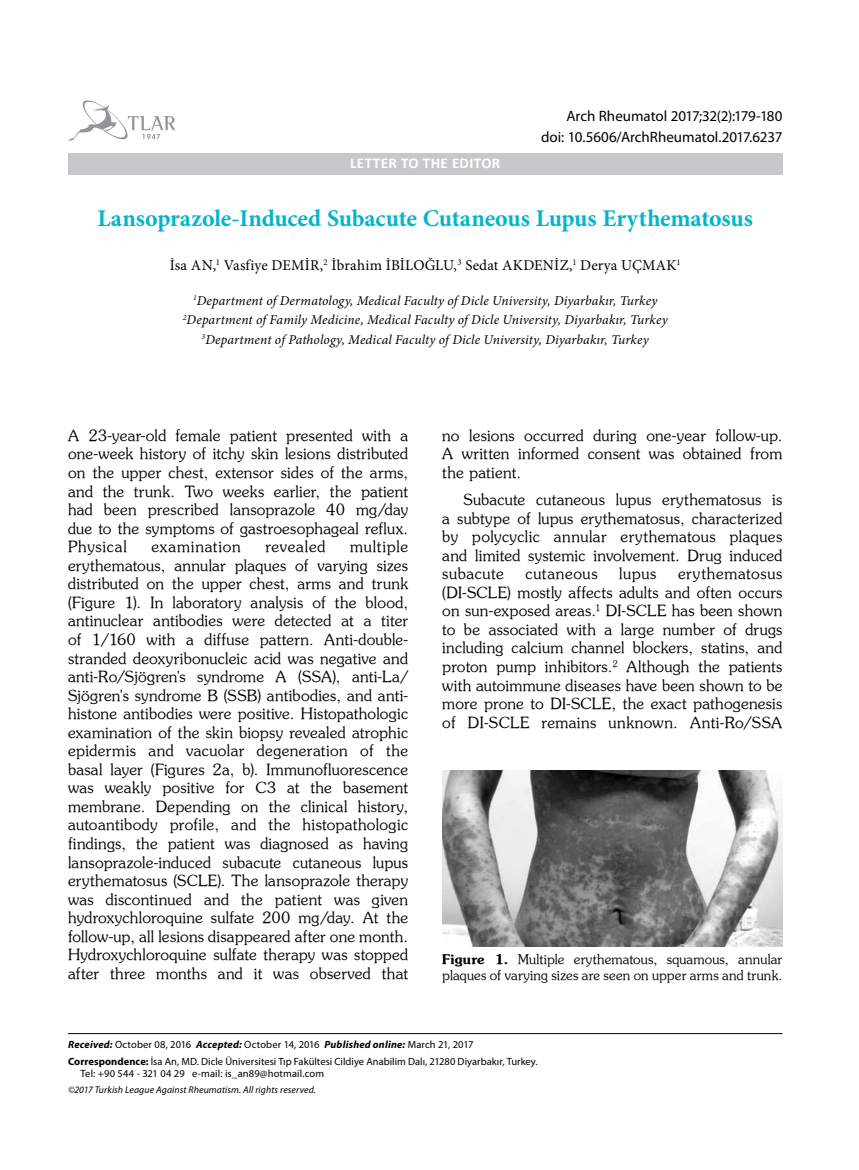
<style>
.page{position:relative;width:859px;height:1170px;background:#fff}
.page>*{position:absolute;margin:0;border:0;box-sizing:border-box;transform-origin:0 0}
.t1{font:700 24px "Minion Pro";letter-spacing:-.005em;color:#00b5cc}
.t2{font:15.45px/18.6px "Souvenir Turk";letter-spacing:.02em;color:#000;text-align:justify}
.t3{font:15.45px "Souvenir Turk";letter-spacing:.05em;color:#000}
.t4{font:15.45px "Souvenir Turk";letter-spacing:.04em;color:#000}
.t5{font:15.45px "Souvenir Turk";letter-spacing:.045em;color:#000}
.t6{font:15px "Myriad Pro";letter-spacing:-.005em;color:#000}
.t7{font:15px "Minion Pro";letter-spacing:.01em;color:#000}
.t8{font:700 15px "Calibri";letter-spacing:.025em;color:#fff}
.t9{font:italic 13.5px/19.5px "Minion Pro";letter-spacing:.01em;color:#000;text-align:center}
.t10{font:13.35px/16px "Souvenir Turk";letter-spacing:.01em;color:#000}
.t11{font:10.5px/16.8px "Myriad Pro";color:#000}
.t12{font:italic 9.75px "Myriad Pro";letter-spacing:.01em;color:#000}
.s1{font-family:"Souvenir Turk B"}
.s2{font-weight:700;font-style:italic}
.s3{font-weight:700}
</style>
<div class="page">
<svg style="left:68px;top:100px;width:107px;height:41px"></svg>
<div style="left:68px;top:153px;width:714px;height:21px;background:#c7c8ca"></div>
<hr style="left:68px;top:1033px;width:714px;height:1px;background:#000">
<img style="left:442px;top:770px;width:340px;height:176px">
<p class="t6" style="left:566px;top:107px;width:217px">Arch Rheumatol 2017;32(2):179-180</p>
<p class="t8" style="left:350px;top:152px;width:152px">LETTER TO THE EDITOR</p>
<p class="t6" style="left:541px;top:127px;width:243px">doi: 10.5606/ArchRheumatol.2017.6237</p>
<h1 class="t1" style="left:97px;top:201px;width:657px">Lansoprazole-Induced Subacute Cutaneous Lupus Erythematosus</h1>
<p class="t7" style="left:170px;top:255px;width:512px">İsa AN,<sup>1</sup> Vasfiye DEMİR,<sup>2</sup> İbrahim İBİLOĞLU,<sup>3</sup> Sedat AKDENİZ,<sup>1</sup> Derya UÇMAK<sup>1</sup></p>
<p class="t9" style="left:183px;top:290px;width:486px"><sup>1</sup>Department of Dermatology, Medical Faculty of Dicle University, Diyarbakır, Turkey<br><sup>2</sup>Department of Family Medicine, Medical Faculty of Dicle University, Diyarbakır, Turkey<br><sup>3</sup>Department of Pathology, Medical Faculty of Dicle University, Diyarbakır, Turkey</p>
<p class="t2" style="left:68px;top:425px;width:342px">A 23-year-old female patient presented with a one-week history of itchy skin lesions distributed on the upper chest, extensor sides of the arms, and the trunk. Two weeks earlier, the patient had been prescribed lansoprazole 40 mg/day due to the symptoms of gastroesophageal reflux.<br>Physical</p>
<p class="t2" style="left:68px;top:537px;width:342px;text-indent:282px">multiple erythematous, annular plaques of varying sizes distributed on the upper chest, arms and trunk (Figure 1). In laboratory analysis of the blood, antinuclear antibodies were detected at a titer of 1/160 with a diffuse pattern. Anti-double&shy;stranded deoxyribonucleic acid was negative and anti-Ro/Sjögren's syndrome A (SSA), anti-La/ Sjögren's syndrome B (SSB) antibodies, and anti&shy;histone antibodies were positive. Histopathologic examination of the skin biopsy revealed atrophic epidermis and vacuolar degeneration of the basal layer (Figures 2a, b). Immunofluorescence was weakly positive for C3 at the basement membrane. Depending on the clinical history, autoantibody profile, and the histopathologic findings, the patient was diagnosed as having lansoprazole-induced subacute cutaneous lupus erythematosus (SCLE). The lansoprazole therapy was discontinued and the patient was given hydroxychloroquine sulfate 200 mg/day. At the follow-up, all lesions disappeared after one month.<br>Hydroxychloroquine sulfate therapy was stopped after three months and it was observed that</p>
<p class="t3" style="left:151px;top:537px;width:91px">examination</p>
<p class="t5" style="left:265px;top:537px;width:62px">revealed</p>
<p class="t2" style="left:442px;top:425px;width:342px">no lesions occurred during one-year follow-up.<br>A written informed consent was obtained from the patient.</p>
<p class="t2" style="left:442px;top:490px;width:342px;text-indent:21px">Subacute cutaneous lupus erythematosus is a subtype of lupus erythematosus, characterized by polycyclic annular erythematous plaques and limited systemic involvement. Drug induced subacute</p>
<p class="t2" style="left:442px;top:564px;width:342px;text-indent:236px">erythematosus (DI-SCLE) mostly affects adults and often occurs on sun-exposed areas.<sup>1</sup> DI-SCLE has been shown to be associated with a large number of drugs including calcium channel blockers, statins, and proton pump inhibitors.<sup>2</sup> Although the patients with autoimmune diseases have been shown to be more prone to DI-SCLE, the exact pathogenesis of DI-SCLE remains unknown. Anti-Ro/SSA</p>
<p class="t4" style="left:526px;top:564px;width:74px">cutaneous</p>
<p class="t2" style="left:619px;top:564px;width:39px">lupus</p>
<p class="t10" style="left:442px;top:950px;width:342px"><span class="s1">Figure 1.</span> Multiple erythematous, squamous, annular plaques of varying sizes are seen on upper arms and trunk.</p>
<p class="t11" style="left:68px;top:1035px;width:471px"><span class="s2">Received:</span> October 08, 2016 <span class="s2">Accepted:</span> October 14, 2016 <span class="s2">Published online:</span> March 21, 2017<br><span class="s3">Correspondence:</span> İsa An, MD. Dicle Üniversitesi Tıp Fakültesi Cildiye Anabilim Dalı, 21280 Diyarbakır, Turkey.</p>
<p class="t11" style="left:81px;top:1065px;width:245px">Tel: +90 544 - 321 04 29 e-mail: is_an89@hotmail.com</p>
<p class="t12" style="left:68px;top:1083px;width:249px">©2017 Turkish League Against Rheumatism. All rights reserved.</p>
</div>
